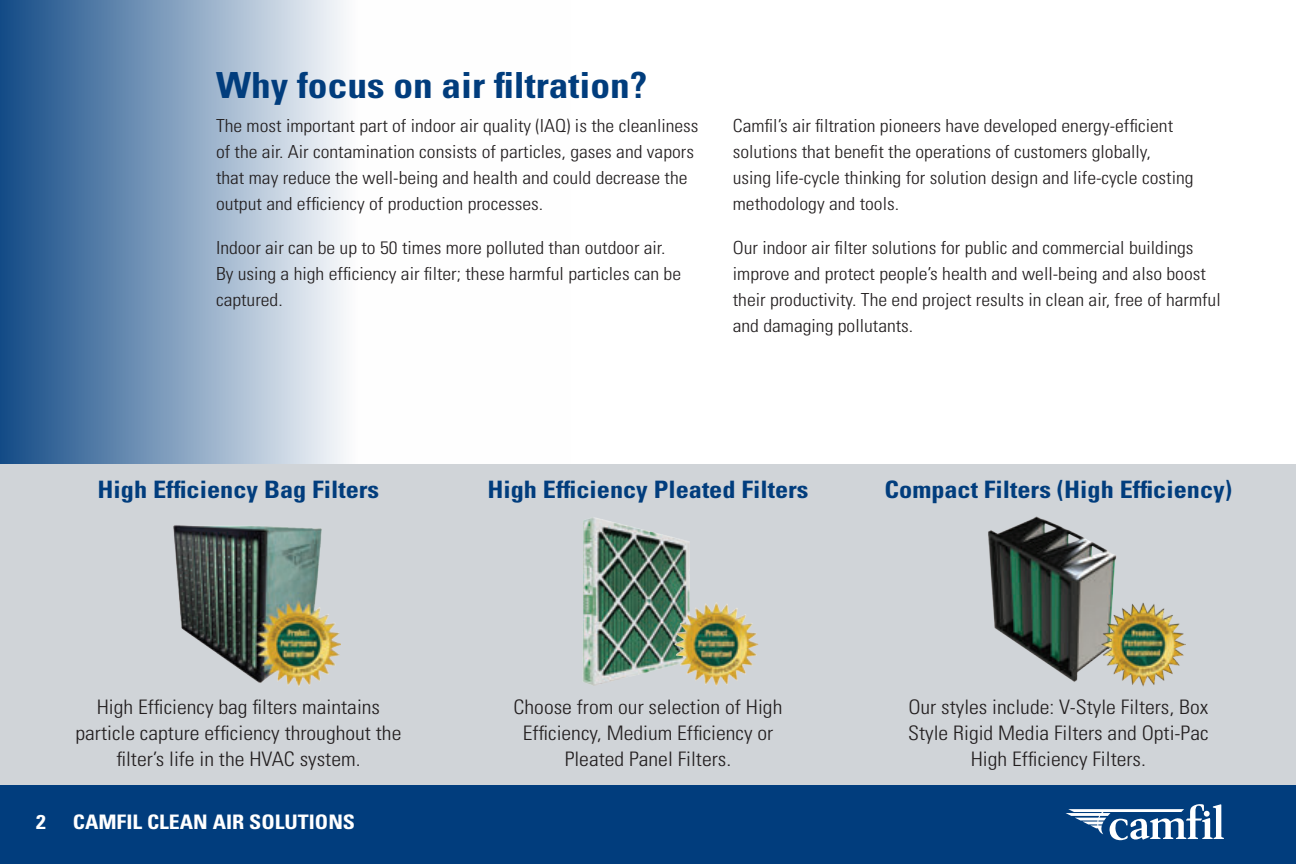
<style>
.page{position:relative;width:1296px;height:864px;background:#fff}
.page>*{position:absolute;margin:0;border:0;box-sizing:border-box;transform-origin:0 0}
.t1{font:700 condensed 36px "Univers LT Std";color:#013d7d;scale:1.09 1}
.t2{font:700 condensed 24px "Univers LT Std";color:#013d7d;scale:1.1 1}
.t3{font:300 condensed 20px/26px "Univers LT Std";color:#231f20;text-align:center;scale:1.09 1}
.t4{font:700 condensed 20px "Univers LT Std";color:#fff;scale:1.09 1}
.t5{font:300 condensed 18px/26px "Univers LT Std";color:#231f20;scale:1.09 1}
</style>
<div class="page">
<svg style="left:0;top:0;width:344px;height:464px"></svg>
<div style="left:0;top:785px;width:1296px;height:79px;background:#013d7d"></div>
<svg style="left:1066px;top:804px;width:158px;height:36px"></svg>
<div style="left:0;top:464px;width:1296px;height:321px;background:#d0d4d8"></div>
<img style="left:583px;top:517px;width:107px;height:169px">
<img style="left:988px;top:516px;width:129px;height:166px">
<img style="left:1102px;top:602px;width:83px;height:85px">
<img style="left:675px;top:602px;width:84px;height:84px">
<img style="left:173px;top:525px;width:168px;height:161px">
<p class="t1" style="left:216px;top:63px;width:397px">Why focus on air filtration?</p>
<p class="t5" style="left:216px;top:113px;width:444px">The most important part of indoor air quality (IAQ) is the cleanliness of the air. Air contamination consists of particles, gases and vapors that may reduce the well-being and health and could decrease the output and efficiency of production processes.</p>
<p class="t5" style="left:216px;top:235px;width:428px">Indoor air can be up to 50 times more polluted than outdoor air.<br>By using a high efficiency air filter; these harmful particles can be captured.</p>
<p class="t5" style="left:733px;top:113px;width:424px">Camfil’s air filtration pioneers have developed energy-efficient solutions that benefit the operations of customers globally, using life-cycle thinking for solution design and life-cycle costing methodology and tools.</p>
<p class="t5" style="left:733px;top:235px;width:449px">Our indoor air filter solutions for public and commercial buildings improve and protect people’s health and well-being and also boost their productivity. The end project results in clean air, free of harmful and damaging pollutants.</p>
<p class="t2" style="left:98px;top:475px;width:258px">High Efficiency Bag Filters</p>
<p class="t2" style="left:487px;top:475px;width:293px">High Efficiency Pleated Filters</p>
<p class="t2" style="left:885px;top:475px;width:317px">Compact Filters (High Efficiency)</p>
<p class="t3" style="left:76px;top:694px;width:300px">High Efficiency bag filters maintains particle capture efficiency throughout the filter’s life in the HVAC system.</p>
<p class="t3" style="left:514px;top:694px;width:248px">Choose from our selection of High<br>Efficiency, Medium Efficiency or<br>Pleated Panel Filters.</p>
<p class="t3" style="left:908px;top:694px;width:277px">Our styles include: V-Style Filters, Box<br>Style Rigid Media Filters and Opti-Pac<br>High Efficiency Filters.</p>
<p class="t4" style="left:36px;top:810px;width:10px">2</p>
<p class="t4" style="left:73px;top:810px;width:260px">CAMFIL CLEAN AIR SOLUTIONS</p>
</div>
